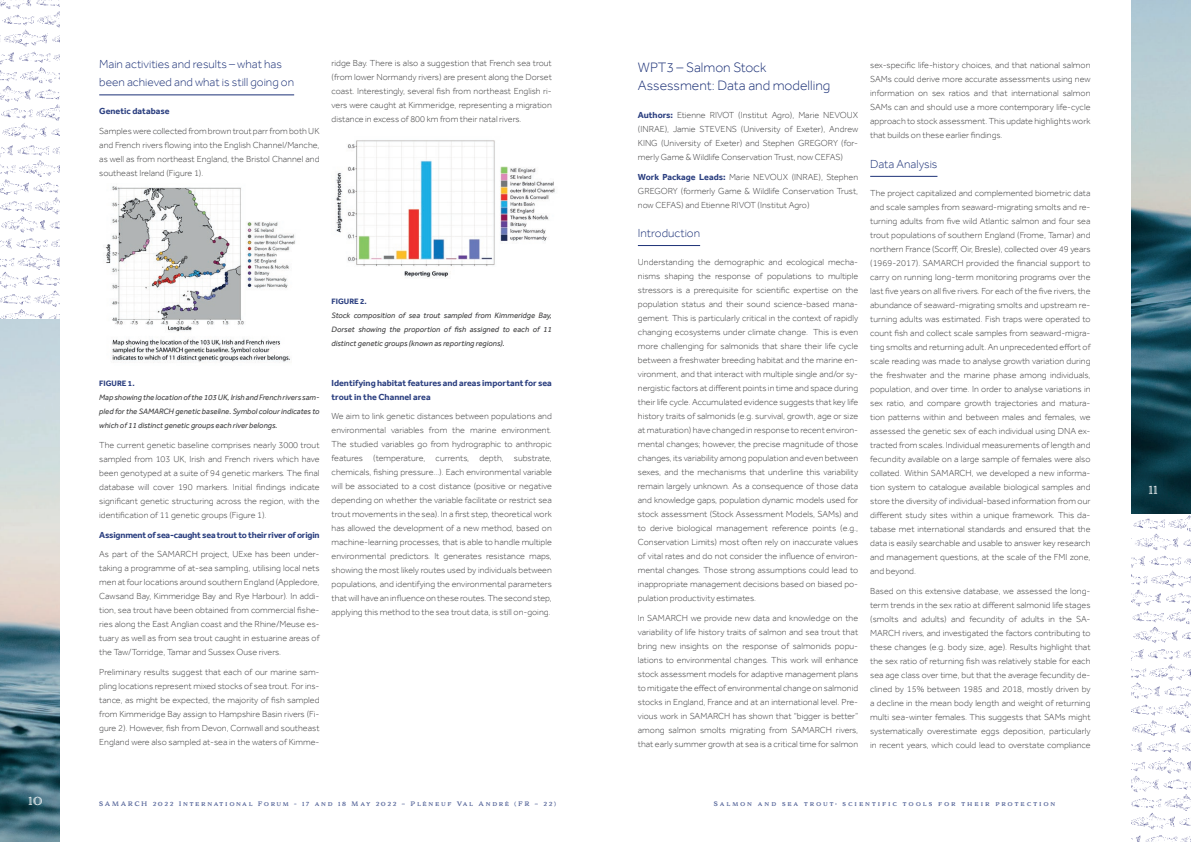
<style>
.page{position:relative;width:1191px;height:842px;background:#fff}
.page>*{position:absolute;margin:0;border:0;box-sizing:border-box;transform-origin:0 0}
.t1{font:300 14px/18px "Effra";color:#1c3177}
.t2{font:300 12px/18px "Effra";color:#1c3177}
.t3{font:12px "Adorn S Engraved";color:#fff}
.t4{font:300 9px/14px "Effra";color:#3e3e3f;text-align:justify}
.t5{font:700 9px/14px "Effra";color:#2b3f80}
.t6{font:700 9px "Effra";letter-spacing:-.02em;color:#2b3f80}
.t7{font:italic 8px/14px "Effra";color:#3e3e3f;text-align:justify}
.t8{font:700 8px "Effra";color:#2b3f80}
.t9{font:6px "Adorn S Engraved";letter-spacing:.28em;color:#1c3177}
.t10{font:6px "Adorn S Engraved";letter-spacing:.325em;color:#1c3177}
.s1{font-weight:700;color:#2b3f80}
</style>
<div class="page">
<img style="left:0;top:0;width:60px;height:842px">
<img style="left:1131px;top:0;width:60px;height:842px">
<hr style="left:638px;top:245px;width:62px;height:1px;background:#1c3177">
<hr style="left:870px;top:176px;width:67px;height:1px;background:#1c3177">
<hr style="left:99px;top:95px;width:195px;height:1px;background:#1c3177">
<img style="left:105px;top:186px;width:190px;height:176px">
<img style="left:336px;top:140px;width:219px;height:138px">
<h2 class="t2" style="left:99px;top:55px;width:196px">Main activities and results – what has been achieved and what is still going on</h2>
<p class="t5" style="left:99px;top:104px;width:72px">Genetic database</p>
<p class="t4" style="left:99px;top:124px;width:222px">Samples were collected from brown trout parr from both UK and French rivers flowing into the English Channel/Manche, as well as from northeast England, the Bristol Channel and southeast Ireland (Figure 1).</p>
<p class="t4" style="left:331px;top:56px;width:222px">ridge Bay. There is also a suggestion that French sea trout (from lower Normandy rivers) are present along the Dorset coast. Interestingly, several fish from northeast English ri&shy;vers were caught at Kimmeridge, representing a migration distance in excess of 800 km from their natal rivers.</p>
<p class="t8" style="left:99px;top:379px;width:37px">FIGURE 1.</p>
<p class="t7" style="left:99px;top:390px;width:222px">Map showing the location of the 103 UK, Irish and French rivers sam&shy;pled for the SAMARCH genetic baseline. Symbol colour indicates to which of 11 distinct genetic groups each river belongs.</p>
<p class="t4" style="left:99px;top:438px;width:222px">The current genetic baseline comprises nearly 3000 trout sampled from 103 UK, Irish and French rivers which have been genotyped at a suite of 94 genetic markers. The final database will cover 190 markers. Initial findings indicate significant genetic structuring across the region, with the identification of 11 genetic groups (Figure 1).</p>
<p class="t6" style="left:99px;top:529px;width:222px">Assignment of sea-caught sea trout to their river of origin</p>
<p class="t4" style="left:99px;top:547px;width:222px">As part of the SAMARCH project, UExe has been under&shy;taking a programme of at-sea sampling, utilising local nets men at four locations around southern England (Appledore, Cawsand Bay, Kimmeridge Bay and Rye Harbour). In addi&shy;tion, sea trout have been obtained from commercial fishe&shy;ries along the East Anglian coast and the Rhine/Meuse es&shy;tuary as well as from sea trout caught in estuarine areas of the Taw/Torridge, Tamar and Sussex Ouse rivers.</p>
<p class="t4" style="left:99px;top:665px;width:222px">Preliminary results suggest that each of our marine sam&shy;pling locations represent mixed stocks of sea trout. For ins&shy;tance, as might be expected, the majority of fish sampled from Kimmeridge Bay assign to Hampshire Basin rivers (Fi&shy;gure 2). However, fish from Devon, Cornwall and southeast England were also sampled at-sea in the waters of Kimme-</p>
<p class="t8" style="left:331px;top:297px;width:37px">FIGURE 2.</p>
<p class="t7" style="left:331px;top:308px;width:222px">Stock composition of sea trout sampled from Kimmeridge Bay, Dorset showing the proportion of fish assigned to each of 11 distinct genetic groups (known as reporting regions).</p>
<p class="t5" style="left:331px;top:375px;width:222px">Identifying habitat features and areas important for sea trout in the Channel area</p>
<p class="t4" style="left:331px;top:409px;width:222px">We aim to link genetic distances between populations and environmental variables from the marine environment.<br>The studied variables go from hydrographic to anthropic features (temperature, currents, depth, substrate, chemicals, fishing pressure…). Each environmental variable will be associated to a cost distance (positive or negative depending on whether the variable facilitate or restrict sea trout movements in the sea). In a first step, theoretical work has allowed the development of a new method, based on machine-learning processes, that is able to handle multiple environmental predictors. It generates resistance maps, showing the most likely routes used by individuals between populations, and identifying the environmental parameters that will have an influence on these routes. The second step, applying this method to the sea trout data, is still on-going.</p>
<h1 class="t1" style="left:638px;top:58px;width:194px">WPT3 – Salmon Stock<br>Assessment: Data and modelling</h1>
<p class="t4" style="left:638px;top:108px;width:222px"><span class="s1">Authors:</span> Etienne RIVOT (Institut Agro), Marie NEVOUX (INRAE), Jamie STEVENS (University of Exeter), Andrew KING (University of Exeter) and Stephen GREGORY (for&shy;merly Game &amp; Wildlife Conservation Trust, now CEFAS)</p>
<p class="t4" style="left:638px;top:169px;width:222px"><span class="s1">Work Package Leads:</span> Marie NEVOUX (INRAE), Stephen GREGORY (formerly Game &amp; Wildlife Conservation Trust, now CEFAS) and Etienne RIVOT (Institut Agro)</p>
<h2 class="t2" style="left:638px;top:224px;width:64px">Introduction</h2>
<p class="t4" style="left:638px;top:255px;width:222px">Understanding the demographic and ecological mecha&shy;nisms shaping the response of populations to multiple stressors is a prerequisite for scientific expertise on the population status and their sound science-based mana&shy;gement. This is particularly critical in the context of rapidly changing ecosystems under climate change. This is even more challenging for salmonids that share their life cycle between a freshwater breeding habitat and the marine en&shy;vironment, and that interact with multiple single and/or sy&shy;nergistic factors at different points in time and space during their life cycle. Accumulated evidence suggests that key life history traits of salmonids (e.g. survival, growth, age or size at maturation) have changed in response to recent environ&shy;mental changes; however, the precise magnitude of those changes, its variability among population and even between sexes, and the mechanisms that underline this variability remain largely unknown. As a consequence of those data and knowledge gaps, population dynamic models used for stock assessment (Stock Assessment Models, SAMs) and to derive biological management reference points (e.g., Conservation Limits) most often rely on inaccurate values of vital rates and do not consider the influence of environ&shy;mental changes. Those strong assumptions could lead to inappropriate management decisions based on biased po&shy;pulation productivity estimates.</p>
<p class="t4" style="left:638px;top:611px;width:222px">In SAMARCH we provide new data and knowledge on the variability of life history traits of salmon and sea trout that bring new insights on the response of salmonids popu&shy;lations to environmental changes. This work will enhance stock assessment models for adaptive management plans to mitigate the effect of environmental change on salmonid stocks in England, France and at an international level. Pre&shy;vious work in SAMARCH has shown that “bigger is better” among salmon smolts migrating from SAMARCH rivers, that early summer growth at sea is a critical time for salmon</p>
<p class="t4" style="left:870px;top:58px;width:222px">sex-specific life-history choices, and that national salmon SAMs could derive more accurate assessments using new information on sex ratios and that international salmon SAMs can and should use a more contemporary life-cycle approach to stock assessment. This update highlights work that builds on these earlier findings.</p>
<h2 class="t2" style="left:870px;top:155px;width:69px">Data Analysis</h2>
<p class="t4" style="left:870px;top:186px;width:222px">The project capitalized and complemented biometric data and scale samples from seaward-migrating smolts and re&shy;turning adults from five wild Atlantic salmon and four sea trout populations of southern England (Frome, Tamar) and northern France (Scorff, Oir, Bresle), collected over 49 years (1969-2017). SAMARCH provided the financial support to carry on running long-term monitoring programs over the last five years on all five rivers. For each of the five rivers, the abundance of seaward-migrating smolts and upstream re&shy;turning adults was estimated. Fish traps were operated to count fish and collect scale samples from seaward-migra&shy;ting smolts and returning adult. An unprecedented effort of scale reading was made to analyse growth variation during the freshwater and the marine phase among individuals, population, and over time. In order to analyse variations in sex ratio, and compare growth trajectories and matura&shy;tion patterns within and between males and females, we assessed the genetic sex of each individual using DNA ex&shy;tracted from scales. Individual measurements of length and fecundity available on a large sample of females were also collated. Within SAMARCH, we developed a new informa&shy;tion system to catalogue available biological samples and store the diversity of individual-based information from our different study sites within a unique framework. This da&shy;tabase met international standards and ensured that the data is easily searchable and usable to answer key research and management questions, at the scale of the FMI zone, and beyond.</p>
<p class="t4" style="left:870px;top:584px;width:222px">Based on this extensive database, we assessed the long&shy;term trends in the sex ratio at different salmonid life stages (smolts and adults) and fecundity of adults in the SA-MARCH rivers, and investigated the factors contributing to these changes (e.g. body size, age). Results highlight that the sex ratio of returning fish was relatively stable for each sea age class over time, but that the average fecundity de&shy;clined by 15% between 1985 and 2018, mostly driven by a decline in the mean body length and weight of returning multi sea-winter females. This suggests that SAMs might systematically overestimate eggs deposition, particularly in recent years, which could lead to overstate compliance</p>
<h2 class="t3" style="left:28px;top:793px;width:16px">10</h2>
<p class="t9" style="left:99px;top:800px;width:458px">SAMARCH 2022 International Forum - 17 and 18 May 2022 – Pléneuf Val André (FR – 22)</p>
<p class="t10" style="left:714px;top:800px;width:343px">Salmon and sea trout: scientific tools for their protection</p>
<h2 class="t3" style="left:1148px;top:482px;width:11px">11</h2>
</div>
